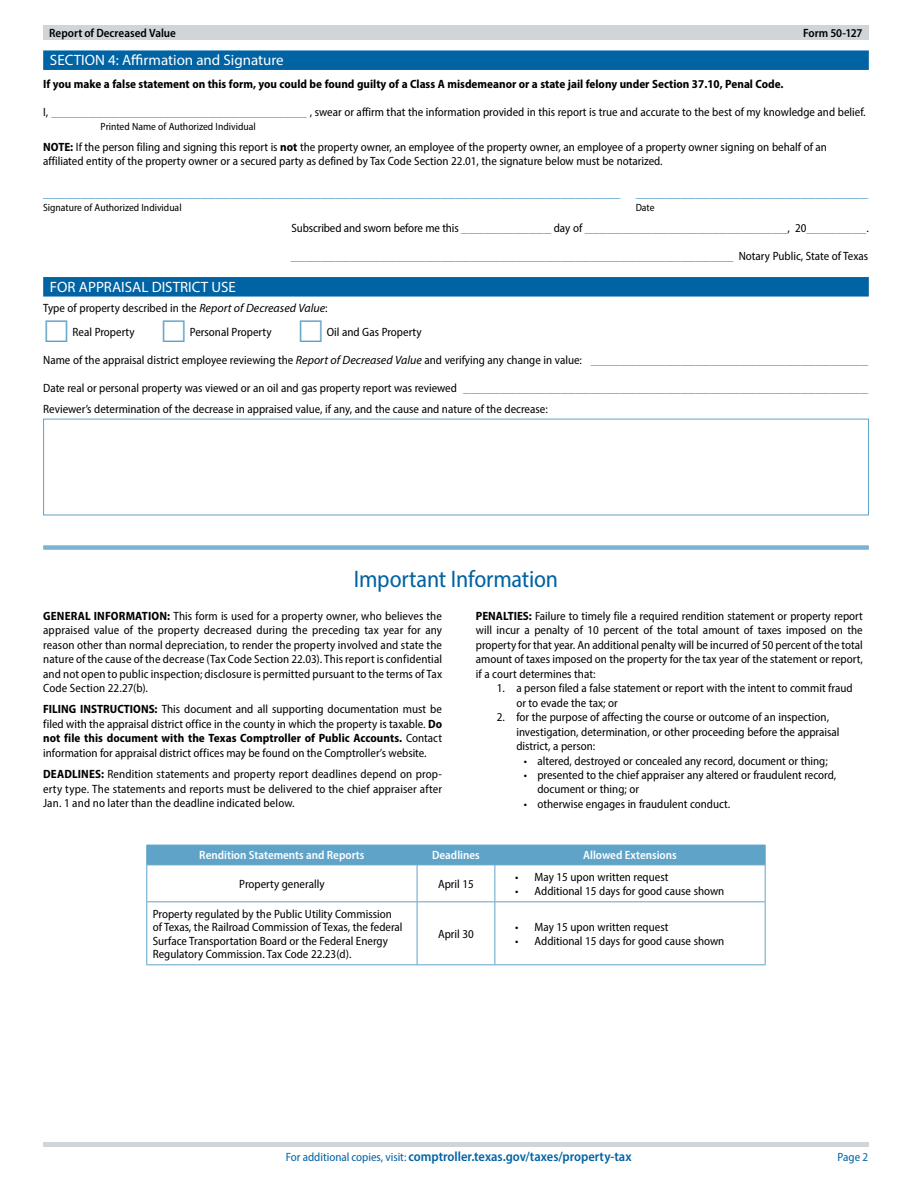
<style>
.page{position:relative;width:918px;height:1188px;background:#fff}
.page>*{position:absolute;margin:0;border:0;box-sizing:border-box;transform-origin:0 0}
.t1{font:semi-condensed 24px "Myriad Pro";letter-spacing:-.01em;color:#0063a3}
.Body_text{font:semi-condensed 15px/27.9px "Myriad Pro";color:#5fa3c9;text-align:right}
.t2{font:15px "Myriad Pro";color:#fff}
.t3{font:600 semi-condensed 13.5px "Myriad Pro";color:#0063a3}
.Body_text-2{font:semi-condensed 12px/14.4px "Myriad Pro";color:#000}
.Body_text-3{font:700 semi-condensed 12px "Myriad Pro";color:#000}
.Table_Header{font:600 semi-condensed 12px "Myriad Pro";color:#fff}
.t4{font:600 semi-condensed 12px "Myriad Pro";color:#000}
.Table_Body{font:semi-condensed 12px "Myriad Pro";color:#000}
.t5{font:semi-condensed 12px "Myriad Pro";color:#0063a3}
.t6{font:semi-condensed 10.5px "Myriad Pro";color:#000}
.s1{font-size:12px;color:#000}
.s2{font-weight:700}
.s3{font-size:15px;color:#5fa3c9}
.s4{font-style:italic;font-stretch:normal}
.s5{font-weight:400;font-size:12px}
</style>
<div class="page">
<div style="left:43px;top:26px;width:826px;height:14px;background:#d0d5d9"></div>
<hr style="left:43px;top:1142px;width:826px;height:4px;background:#d0d5d9">
<div style="left:43px;top:50px;width:826px;height:20px;background:#0063a3"></div>
<div style="left:43px;top:277px;width:826px;height:20px;background:#0063a3"></div>
<div style="left:43px;top:545px;width:826px;height:5px;background:#7db3d2"></div>
<hr style="left:146px;top:865px;width:1px;height:36px;background:#5fa3c9">
<hr style="left:417px;top:865px;width:1px;height:36px;background:#5fa3c9">
<hr style="left:495px;top:865px;width:1px;height:36px;background:#5fa3c9">
<hr style="left:765px;top:865px;width:1px;height:36px;background:#5fa3c9">
<hr style="left:146px;top:901px;width:271px;height:1px;background:#5fa3c9">
<hr style="left:146px;top:902px;width:1px;height:62px;background:#5fa3c9">
<hr style="left:417px;top:901px;width:78px;height:1px;background:#5fa3c9">
<hr style="left:417px;top:902px;width:1px;height:62px;background:#5fa3c9">
<hr style="left:495px;top:901px;width:270px;height:1px;background:#5fa3c9">
<hr style="left:495px;top:902px;width:1px;height:62px;background:#5fa3c9">
<hr style="left:765px;top:902px;width:1px;height:62px;background:#5fa3c9">
<hr style="left:146px;top:964px;width:271px;height:1px;background:#5fa3c9">
<hr style="left:417px;top:964px;width:78px;height:1px;background:#5fa3c9">
<hr style="left:495px;top:964px;width:270px;height:1px;background:#5fa3c9">
<div style="left:146px;top:845px;width:620px;height:20px;background:#5fa3c9"></div>
<hr style="left:146px;top:865px;width:271px;height:1px;background:#5fa3c9">
<hr style="left:417px;top:865px;width:78px;height:1px;background:#5fa3c9">
<hr style="left:495px;top:865px;width:270px;height:1px;background:#5fa3c9">
<p class="t4" style="left:49px;top:25px;width:128px">Report of Decreased Value</p>
<p class="t4" style="left:803px;top:25px;width:61px">Form 50-127</p>
<h2 class="t2" style="left:50px;top:51px;width:235px">SECTION 4: Affirmation and Signature</h2>
<p class="Body_text-3" style="left:43px;top:76px;width:742px">If you make a false statement on this form, you could be found guilty of a Class A misdemeanor or a state jail felony under Section 37.10, Penal Code.</p>
<p class="Body_text" style="left:43px;top:97px;width:265px"><span class="s1">I,</span> __________________________________</p>
<p class="Body_text-2" style="left:310px;top:104px;width:557px">, swear or affirm that the information provided in this report is true and accurate to the best of my knowledge and belief.</p>
<p class="t6" style="left:101px;top:120px;width:157px">Printed Name of Authorized Individual</p>
<p class="Body_text-2" style="left:43px;top:139px;width:785px"><span class="s2">NOTE:</span> If the person filing and signing this report is <span class="s2">not</span> the property owner, an employee of the property owner, an employee of a property owner signing on behalf of an affiliated entity of the property owner or a secured party as defined by Tax Code Section 22.01, the signature below must be notarized.</p>
<p class="Body_text" style="left:43px;top:178px;width:826px">_____________________________________________________________________________ _______________________________</p>
<p class="t6" style="left:43px;top:201px;width:140px">Signature of Authorized Individual</p>
<p class="t6" style="left:636px;top:201px;width:20px">Date</p>
<p class="Body_text-2" style="left:291px;top:221px;width:261px">Subscribed and sworn before me this <span class="s3">____________</span></p>
<p class="Body_text" style="left:291px;top:213px;width:580px"><span class="s1">day of</span> ___________________________<span class="s1">, 20</span>________<span class="s1">. </span>___________________________________________________________ <span class="s1">Notary Public, State of Texas</span></p>
<h2 class="t2" style="left:50px;top:278px;width:188px">FOR APPRAISAL DISTRICT USE</h2>
<p class="Body_text-2" style="left:73px;top:295px;width:257px;line-height:24.2px;text-indent:-29px">Type of property described in the <span class="s4">Report of Decreased Value</span>:<br>Real Property</p>
<p class="Body_text-2" style="left:190px;top:324px;width:83px">Personal Property</p>
<p class="Body_text-2" style="left:327px;top:324px;width:96px">Oil and Gas Property</p>
<p class="Body_text-2" style="left:43px;top:352px;width:827px">Name of the appraisal district employee reviewing the <span class="s4">Report of Decreased Value</span> and verifying any change in value: <span class="s3">_____________________________________</span></p>
<p class="Body_text-2" style="left:43px;top:377px;width:826px;line-height:21.1px">Date real or personal property was viewed or an oil and gas property report was reviewed <span class="s3">______________________________________________________<br></span>Reviewer’s determination of the decrease in appraised value, if any, and the cause and nature of the decrease:</p>
<h2 class="t1" style="left:354px;top:565px;width:206px">Important Information</h2>
<p class="Body_text-2" style="left:43px;top:609px;width:400px;text-align:justify"><span class="s2">GENERAL INFORMATION:</span> This form is used for a property owner, who believes the appraised value of the property decreased during the preceding tax year for any reason other than normal depreciation, to render the property involved and state the nature of the cause of the decrease (Tax Code Section 22.03). This report is confidential and not open to public inspection; disclosure is permitted pursuant to the terms of Tax Code Section 22.27(b).</p>
<p class="Body_text-2" style="left:43px;top:702px;width:400px;text-align:justify"><span class="s2">FILING INSTRUCTIONS:</span> This document and all supporting documentation must be filed with the appraisal district office in the county in which the property is taxable. <span class="s2">Do not file this document with the Texas Comptroller of Public Accounts.</span> Contact information for appraisal district offices may be found on the Comptroller’s website.</p>
<p class="Body_text-2" style="left:43px;top:767px;width:400px;text-align:justify"><span class="s2">DEADLINES:</span> Rendition statements and property report deadlines depend on prop&shy;erty type. The statements and reports must be delivered to the chief appraiser after Jan. 1 and no later than the deadline indicated below.</p>
<p class="Body_text-2" style="left:476px;top:609px;width:389px;text-align:justify"><span class="s2">PENALTIES:</span> Failure to timely file a required rendition statement or property report will incur a penalty of 10 percent of the total amount of taxes imposed on the property for that year. An additional penalty will be incurred of 50 percent of the total amount of taxes imposed on the property for the tax year of the statement or report, if a court determines that:</p>
<p class="Body_text-2" style="left:497px;top:681px;width:10px">1.</p>
<p class="Body_text-2" style="left:516px;top:681px;width:338px">a person filed a false statement or report with the intent to commit fraud or to evade the tax; or</p>
<p class="Body_text-2" style="left:497px;top:710px;width:10px">2.</p>
<p class="Body_text-2" style="left:516px;top:710px;width:325px">for the purpose of affecting the course or outcome of an inspection, investigation, determination, or other proceeding before the appraisal district, a person:</p>
<p class="Body_text-2" style="left:524px;top:753px;width:305px">• altered, destroyed or concealed any record, document or thing;</p>
<p class="Body_text-2" style="left:524px;top:768px;width:5px">•</p>
<p class="Body_text-2" style="left:537px;top:768px;width:300px">presented to the chief appraiser any altered or fraudulent record, document or thing; or</p>
<p class="Body_text-2" style="left:524px;top:797px;width:208px">• otherwise engages in fraudulent conduct.</p>
<p class="Table_Header" style="left:199px;top:848px;width:167px">Rendition Statements and Reports</p>
<p class="Table_Header" style="left:432px;top:848px;width:49px">Deadlines</p>
<p class="Table_Header" style="left:583px;top:848px;width:95px">Allowed Extensions</p>
<p class="Table_Body" style="left:239px;top:876px;width:87px">Property generally</p>
<p class="Table_Body" style="left:438px;top:876px;width:37px">April 15</p>
<p class="Body_text-2" style="left:515px;top:869px;width:5px">•</p>
<p class="Body_text-2" style="left:535px;top:869px;width:135px">May 15 upon written request</p>
<p class="Body_text-2" style="left:515px;top:884px;width:5px">•</p>
<p class="Body_text-2" style="left:535px;top:884px;width:191px">Additional 15 days for good cause shown</p>
<p class="Body_text-2" style="left:153px;top:907px;width:251px;line-height:13.5px">Property regulated by the Public Utility Commission of Texas, the Railroad Commission of Texas, the federal Surface Transportation Board or the Federal Energy Regulatory Commission. Tax Code 22.23(d).</p>
<p class="Table_Body" style="left:438px;top:926px;width:37px">April 30</p>
<p class="Body_text-2" style="left:515px;top:919px;width:5px">•</p>
<p class="Body_text-2" style="left:535px;top:919px;width:135px">May 15 upon written request</p>
<p class="Body_text-2" style="left:515px;top:934px;width:5px">•</p>
<p class="Body_text-2" style="left:535px;top:934px;width:191px">Additional 15 days for good cause shown</p>
<p class="t3" style="left:286px;top:1148px;width:347px"><span class="s5">For additional copies, visit:</span> comptroller.texas.gov/taxes/property-tax</p>
<p class="t5" style="left:837px;top:1149px;width:32px">Page 2</p>
</div>
